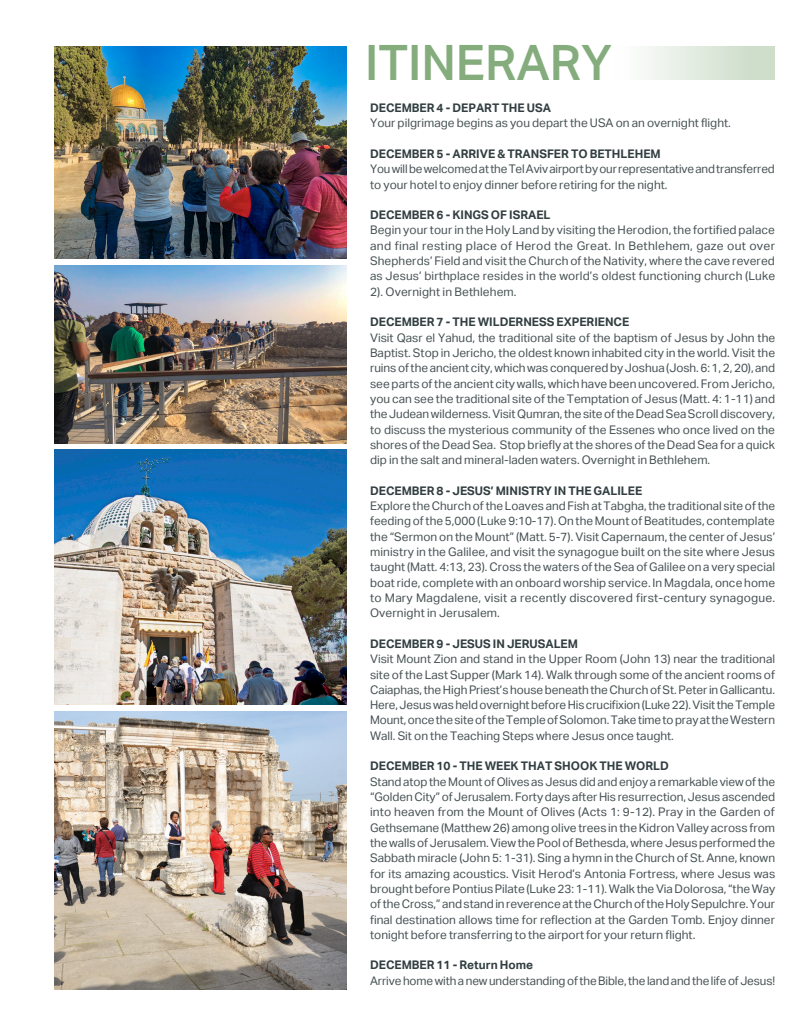
<style>
.page{position:relative;width:810px;height:1035px;background:#fff}
.page>*{position:absolute;margin:0;border:0;box-sizing:border-box;transform-origin:0 0}
.t1{font:500 48.75px "Aktiv Grotesk";color:#84ac7c}
.t2{font:11.88px/15.2px "Aktiv Grotesk";color:#465153;text-align:justify}
.t3{font:700 11.88px "Aktiv Grotesk";color:#323e40}
</style>
<div class="page">
<img style="left:54px;top:711px;width:292px;height:279px">
<img style="left:54px;top:46px;width:292px;height:212px">
<img style="left:54px;top:265px;width:292px;height:178px">
<img style="left:54px;top:450px;width:292px;height:255px">
<div style="left:614px;top:46px;width:161px;height:33px;background:linear-gradient(to right,#fff,#c8dac4)"></div>
<h1 class="t1" style="left:365px;top:35px;width:249px">ITINERARY</h1>
<p class="t3" style="left:370px;top:101px;width:182px">DECEMBER 4 - DEPART THE USA</p>
<p class="t2" style="left:370px;top:116px;width:362px">Your pilgrimage begins as you depart the USA on an overnight flight.</p>
<p class="t3" style="left:370px;top:147px;width:292px">DECEMBER 5 - ARRIVE &amp; TRANSFER TO BETHLEHEM</p>
<p class="t2" style="left:370px;top:162px;width:406px">You will be welcomed at the Tel Aviv airport by our representative and transferred to your hotel to enjoy dinner before retiring for the night.</p>
<p class="t3" style="left:370px;top:208px;width:182px">DECEMBER 6 - KINGS OF ISRAEL</p>
<p class="t2" style="left:370px;top:223px;width:407px">Begin your tour in the Holy Land by visiting the Herodion, the fortified palace and final resting place of Herod the Great. In Bethlehem, gaze out over Shepherds’ Field and visit the Church of the Nativity, where the cave revered as Jesus’ birthplace resides in the world’s oldest functioning church (Luke 2). Overnight in Bethlehem.</p>
<p class="t3" style="left:370px;top:315px;width:261px">DECEMBER 7 - THE WILDERNESS EXPERIENCE</p>
<p class="t2" style="left:370px;top:330px;width:407px">Visit Qasr el Yahud, the traditional site of the baptism of Jesus by John the Baptist. Stop in Jericho, the oldest known inhabited city in the world. Visit the ruins of the ancient city, which was conquered by Joshua (Josh. 6: 1, 2, 20), and see parts of the ancient city walls, which have been uncovered. From Jericho, you can see the traditional site of the Temptation of Jesus (Matt. 4: 1-11) and the Judean wilderness. Visit Qumran, the site of the Dead Sea Scroll discovery, to discuss the mysterious community of the Essenes who once lived on the shores of the Dead Sea. Stop briefly at the shores of the Dead Sea for a quick dip in the salt and mineral-laden waters. Overnight in Bethlehem.</p>
<p class="t3" style="left:370px;top:484px;width:274px">DECEMBER 8 - JESUS’ MINISTRY IN THE GALILEE</p>
<p class="t2" style="left:370px;top:498px;width:407px">Explore the Church of the Loaves and Fish at Tabgha, the traditional site of the feeding of the 5,000 (Luke 9:10-17). On the Mount of Beatitudes, contemplate the “Sermon on the Mount” (Matt. 5-7). Visit Capernaum, the center of Jesus’ ministry in the Galilee, and visit the synagogue built on the site where Jesus taught (Matt. 4:13, 23). Cross the waters of the Sea of Galilee on a very special boat ride, complete with an onboard worship service. In Magdala, once home to Mary Magdalene, visit a recently discovered first-century synagogue.<br>Overnight in Jerusalem.</p>
<p class="t3" style="left:370px;top:637px;width:209px">DECEMBER 9 - JESUS IN JERUSALEM</p>
<p class="t2" style="left:370px;top:651px;width:407px">Visit Mount Zion and stand in the Upper Room (John 13) near the traditional site of the Last Supper (Mark 14). Walk through some of the ancient rooms of Caiaphas, the High Priest’s house beneath the Church of St. Peter in Gallicantu.<br>Here, Jesus was held overnight before His crucifixion (Luke 22). Visit the Temple Mount, once the site of the Temple of Solomon. Take time to pray at the Western Wall. Sit on the Teaching Steps where Jesus once taught.</p>
<p class="t3" style="left:370px;top:759px;width:300px">DECEMBER 10 - THE WEEK THAT SHOOK THE WORLD</p>
<p class="t2" style="left:370px;top:774px;width:407px">Stand atop the Mount of Olives as Jesus did and enjoy a remarkable view of the “Golden City” of Jerusalem. Forty days after His resurrection, Jesus ascended into heaven from the Mount of Olives (Acts 1: 9-12). Pray in the Garden of Gethsemane (Matthew 26) among olive trees in the Kidron Valley across from the walls of Jerusalem. View the Pool of Bethesda, where Jesus performed the Sabbath miracle (John 5: 1-31). Sing a hymn in the Church of St. Anne, known for its amazing acoustics. Visit Herod’s Antonia Fortress, where Jesus was brought before Pontius Pilate (Luke 23: 1-11). Walk the Via Dolorosa, “the Way of the Cross,” and stand in reverence at the Church of the Holy Sepulchre. Your final destination allows time for reflection at the Garden Tomb. Enjoy dinner tonight before transferring to the airport for your return flight.</p>
<p class="t3" style="left:370px;top:958px;width:165px">DECEMBER 11 - Return Home</p>
<p class="t2" style="left:370px;top:973px;width:406px">Arrive home with a new understanding of the Bible, the land and the life of Jesus!</p>
</div>
